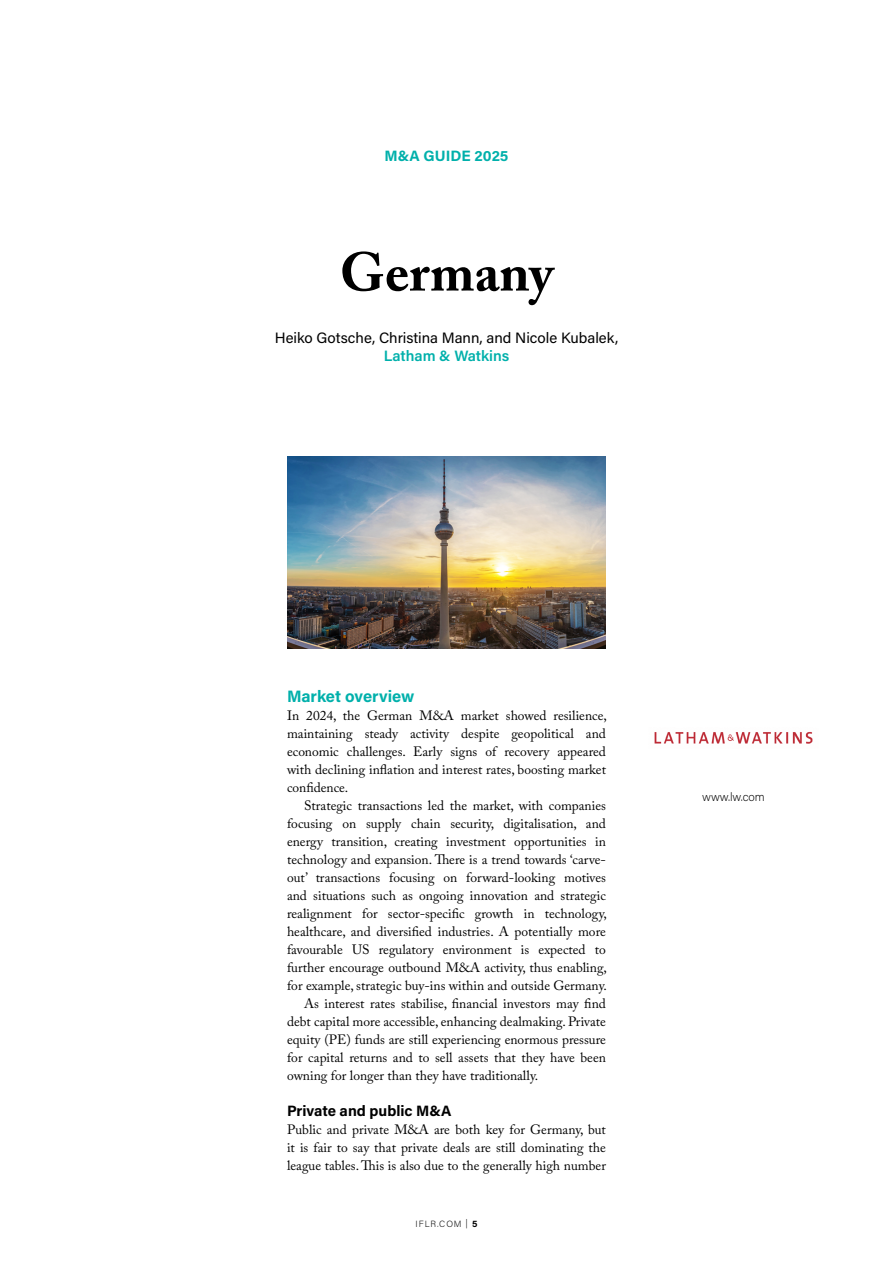
<style>
.page{position:relative;width:893px;height:1263px;background:#fff}
.page>*{position:absolute;margin:0;border:0;box-sizing:border-box;transform-origin:0 0}
.t1{font:700 54px "Adobe Caslon Pro";color:#000}
.t2{font:700 16.5px "Acumin Pro";color:#00b0ab}
.t3{font:15px "Acumin Pro";color:#000}
.t4{font:700 15px "Acumin Pro";color:#000}
.t5{font:600 15px "Acumin Pro";letter-spacing:-.005em;color:#00b0ab}
.t6{font:700 15px "Acumin Pro";color:#00b0ab}
.t7{font:13.5px/18px "Adobe Caslon Pro";color:#000;text-align:justify}
.t8{font:200 12px "Acumin Pro";letter-spacing:-.005em;color:#000}
.t9{font:200 9px "Acumin Pro";letter-spacing:.1em;color:#000}
.s1{font-weight:700}
</style>
<div class="page">
<img style="left:287px;top:457px;width:319px;height:191px">
<img style="left:654px;top:732px;width:159px;height:12px">
<p class="t6" style="left:385px;top:145px;width:125px">M&amp;A GUIDE 2025</p>
<h1 class="t1" style="left:340px;top:240px;width:215px">Germany</h1>
<p class="t3" style="left:275px;top:327px;width:345px">Heiko Gotsche, Christina Mann, and Nicole Kubalek,</p>
<p class="t5" style="left:384px;top:345px;width:127px">Latham &amp; Watkins</p>
<p class="t2" style="left:287px;top:685px;width:129px">Market overview</p>
<p class="t7" style="left:287px;top:706px;width:321px">In 2024, the German M&amp;A market showed resilience, maintaining steady activity despite geopolitical and economic challenges. Early signs of recovery appeared with declining inflation and interest rates, boosting market confidence.</p>
<p class="t7" style="left:304px;top:796px;width:303px">Strategic transactions led the market, with companies</p>
<p class="t7" style="left:287px;top:814px;width:320px">focusing on supply chain security, digitalisation, and</p>
<p class="t7" style="left:287px;top:832px;width:320px">energy transition, creating investment opportunities in</p>
<p class="t7" style="left:287px;top:850px;width:320px">technology and expansion. There is a trend towards ‘carve-</p>
<p class="t7" style="left:287px;top:868px;width:320px">out’ transactions focusing on forward-looking motives</p>
<p class="t7" style="left:287px;top:886px;width:320px">and situations such as ongoing innovation and strategic</p>
<p class="t7" style="left:287px;top:904px;width:321px">realignment for sector-specific growth in technology,</p>
<p class="t7" style="left:287px;top:922px;width:320px">healthcare, and diversified industries. A potentially more</p>
<p class="t7" style="left:287px;top:940px;width:320px">favourable US regulatory environment is expected to</p>
<p class="t7" style="left:287px;top:958px;width:321px">further encourage outbound M&amp;A activity, thus enabling,</p>
<p class="t7" style="left:287px;top:976px;width:321px">for example, strategic buy-ins within and outside Germany.</p>
<p class="t7" style="left:304px;top:994px;width:303px">As interest rates stabilise, financial investors may find</p>
<p class="t7" style="left:287px;top:1012px;width:320px">debt capital more accessible, enhancing dealmaking. Private</p>
<p class="t7" style="left:287px;top:1030px;width:320px">equity (PE) funds are still experiencing enormous pressure</p>
<p class="t7" style="left:287px;top:1048px;width:320px">for capital returns and to sell assets that they have been</p>
<p class="t7" style="left:287px;top:1066px;width:253px">owning for longer than they have traditionally.</p>
<p class="t4" style="left:287px;top:1100px;width:166px">Private and public M&amp;A</p>
<p class="t7" style="left:287px;top:1120px;width:320px">Public and private M&amp;A are both key for Germany, but it is fair to say that private deals are still dominating the league tables. This is also due to the generally high number</p>
<p class="t9" style="left:416px;top:1218px;width:63px">IFLR.COM | <span class="s1">5</span></p>
<p class="t8" style="left:702px;top:788px;width:64px">www.lw.com</p>
</div>
